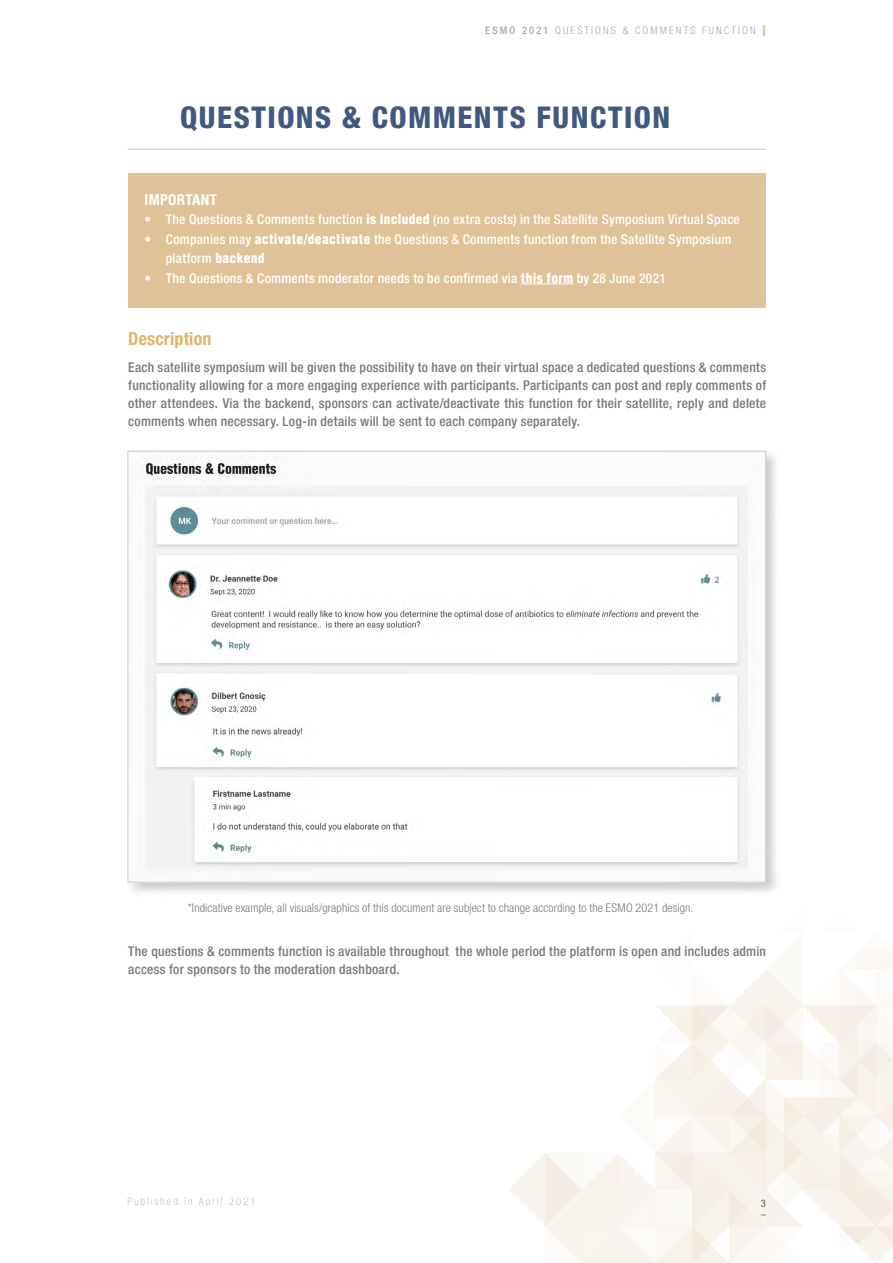
<style>
.page{position:relative;width:893px;height:1263px;background:#fff}
.page>*{position:absolute;margin:0;border:0;box-sizing:border-box;transform-origin:0 0}
.t1{font:800 condensed 30px "Helvetica Neue LT Std";letter-spacing:.05em;color:#415981}
.t2{font:700 condensed 18px "Helvetica Neue LT Pro";letter-spacing:.01em;color:#dfb56b}
.t3{font:700 condensed 15px "Helvetica Neue LT Pro";letter-spacing:.02em;color:#fff}
.t4{font:500 condensed 13.5px/18px "Helvetica Neue";letter-spacing:.02em;color:#77787b;text-align:justify}
.t5{font:500 condensed 13.5px/19.5px "Helvetica Neue";letter-spacing:.02em;color:#fff}
.t6{font:300 condensed 12px "Helvetica Neue";letter-spacing:.005em;color:#77787b}
.t7{font:300 condensed 10.5px "Helvetica Neue";letter-spacing:.2em;color:#a7a9ac}
.t8{font:100 condensed 10.5px "Helvetica Neue LT Std";letter-spacing:.2em;color:#a7a9ac}
.t9{font:500 condensed 10.5px "Helvetica Neue";color:#77787b}
.s1{font-weight:500}
.s2{font-family:"Helvetica Neue LT Pro";font-weight:700;font-size:15px;color:#dfc297}
.s3{font-family:"Helvetica LT Std";font-weight:900}
</style>
<div class="page">
<svg style="left:509px;top:950px;width:384px;height:313px"></svg>
<hr style="left:128px;top:149px;width:637px;height:1px;background:#c7c8ca">
<div style="left:128px;top:174px;width:637px;height:134px;background:#dfc297"></div>
<hr style="left:521px;top:284px;width:52px;height:1px;background:#fff">
<div style="left:125px;top:449px;width:655px;height:447px;background:#000;opacity:.2"></div>
<img style="left:130px;top:453px;width:634px;height:427px">
<p class="t7" style="left:485px;top:24px;width:282px"><span class="s1">ESMO 2021</span> QUESTIONS &amp; COMMENTS FUNCTION <span class="s2">|</span></p>
<h1 class="t1" style="left:180px;top:98px;width:492px">QUESTIONS &amp; COMMENTS FUNCTION</h1>
<p class="t3" style="left:145px;top:190px;width:74px">IMPORTANT</p>
<p class="t5" style="left:145px;top:209px;width:597px">• The Questions &amp; Comments function <span class="s3">is included</span> (no extra costs) in the Satellite Symposium Virtual Space</p>
<p class="t5" style="left:166px;top:229px;width:567px;text-indent:-21px">• Companies may <span class="s3">activate/deactivate</span> the Questions &amp; Comments function from the Satellite Symposium platform <span class="s3">backend</span></p>
<p class="t5" style="left:145px;top:268px;width:523px">• The Questions &amp; Comments moderator needs to be confirmed via <span class="s3">this form</span> by 28 June 2021</p>
<h2 class="t2" style="left:128px;top:328px;width:85px">Description</h2>
<p class="t4" style="left:128px;top:358px;width:639px">Each satellite symposium will be given the possibility to have on their virtual space a dedicated questions &amp; comments functionality allowing for a more engaging experience with participants. Participants can post and reply comments of other attendees. Via the backend, sponsors can activate/deactivate this function for their satellite, reply and delete comments when necessary. Log-in details will be sent to each company separately.</p>
<p class="t6" style="left:188px;top:901px;width:507px">*Indicative example, all visuals/graphics of this document are subject to change according to the ESMO 2021 design.</p>
<p class="t4" style="left:128px;top:942px;width:639px">The questions &amp; comments function is available throughout the whole period the platform is open and includes admin access for sponsors to the moderation dashboard.</p>
<p class="t8" style="left:128px;top:1195px;width:129px">Published in April 2021</p>
<p class="t9" style="left:761px;top:1197px;width:7px">3</p>
</div>
